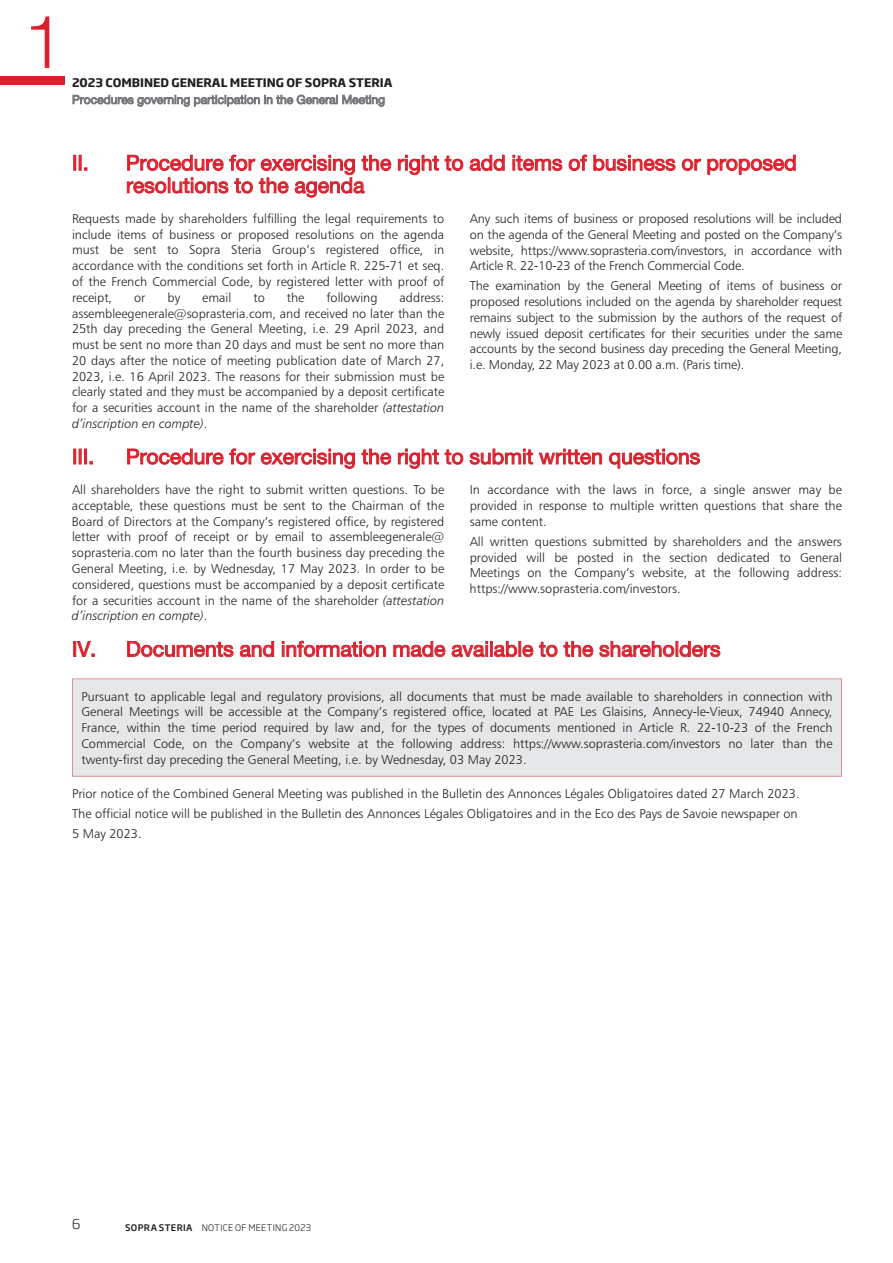
<style>
.page{position:relative;width:893px;height:1263px;background:#fff}
.page>*{position:absolute;margin:0;border:0;box-sizing:border-box;transform-origin:0 0}
.t1{font:300 73.5px "Helvetica Neue LT Std";color:#da202d}
.t2{font:21px/22.5px "Helvetica Neue LT Std";color:#da202d}
.t3{font:300 13.5px "Soho Gothic Pro";color:#231f20}
.t4{font:12.75px/15.8px "Humanist 777 BT Light B";color:#231f20;text-align:justify}
.t5{font:12.75px "Humanist 777 BT Light Italic B";color:#231f20}
.t6{font:12px "Helvetica Neue LT Std";color:#76787b}
.t7{font:700 11.7px "Soho Gothic Pro";color:#231f20}
.t8{font:300 9px "Soho Gothic Pro";letter-spacing:.035em;color:#231f20}
.s1{font-family:"Noto Sans"}
.s2{font-family:"Humanist 777 BT Light Italic B"}
.s3{font-family:"Humanist 777 BT Light B"}
.s4{font-weight:500}
</style>
<div class="page">
<div style="left:0;top:76px;width:65px;height:9px;background:#da202d"></div>
<div style="left:72px;top:679px;width:770px;height:97px;background:#e6e7e9"></div>
<h1 class="t1" style="left:24px;top:-3px;width:42px">1</h1>
<p class="t7" style="left:72px;top:73px;width:322px">2023 COMBINED GENERAL MEETING OF SOPRA STERIA</p>
<p class="t6" style="left:72px;top:92px;width:315px">Procedures governing participation in the General Meeting</p>
<h2 class="t2" style="left:126px;top:151px;width:672px;text-indent:-54px">II. Procedure for exercising the right to add items of business or proposed resolutions to the agenda</h2>
<p class="t4" style="left:72px;top:210px;width:374px">Requests made by shareholders fulfilling the legal requirements to include items of business or proposed resolutions on the agenda must be sent to Sopra Steria Group’s registered office, in accordance with the conditions set forth in Article R. 225<span class="s1">‑</span>71 et seq. of the French Commercial Code, by registered letter with proof of receipt,</p>
<p class="t4" style="left:470px;top:211px;width:374px">Any such items of business or proposed resolutions will be included on the agenda of the General Meeting and posted on the Company’s website, https://www.soprasteria.com/investors, in accordance with Article R. 22<span class="s1">‑</span>10<span class="s1">‑</span>23 of the French Commercial Code.</p>
<p class="t4" style="left:470px;top:278px;width:374px">The examination by the General Meeting of items of business or proposed resolutions included on the agenda by shareholder request remains subject to the submission by the authors of the request of newly issued deposit certificates for their securities under the same accounts by the second business day preceding the General Meeting, i.e. Monday, 22 May 2023 at 0.00 a.m. (Paris time).</p>
<p class="t4" style="left:134px;top:289px;width:13px">or</p>
<p class="t4" style="left:168px;top:289px;width:14px">by</p>
<p class="t4" style="left:202px;top:289px;width:31px">email</p>
<p class="t4" style="left:253px;top:289px;width:13px">to</p>
<p class="t4" style="left:287px;top:289px;width:19px">the</p>
<p class="t4" style="left:326px;top:289px;width:53px">following</p>
<p class="t4" style="left:72px;top:289px;width:374px;text-indent:328px">address: assembleegenerale@soprasteria.com, and received no later than the 25th day preceding the General Meeting, i.e. 29 April 2023, and must be sent no more than 20 days and must be sent no more than 20 days after the notice of meeting publication date of March 27, 2023, i.e. 16 April 2023. The reasons for their submission must be clearly stated and they must be accompanied by a deposit certificate for a securities account in the name of the shareholder <span class="s2">(attestation</span></p>
<p class="t5" style="left:72px;top:415px;width:137px">d’inscription en compte)<span class="s3">.</span></p>
<h2 class="t2" style="left:72px;top:445px;width:24px">III.</h2>
<h2 class="t2" style="left:126px;top:445px;width:576px">Procedure for exercising the right to submit written questions</h2>
<p class="t4" style="left:72px;top:482px;width:374px">All shareholders have the right to submit written questions. To be acceptable, these questions must be sent to the Chairman of the Board of Directors at the Company’s registered office, by registered letter with proof of receipt or by email to assembleegenerale@ soprasteria.com no later than the fourth business day preceding the General Meeting, i.e. by Wednesday, 17 May 2023. In order to be considered, questions must be accompanied by a deposit certificate for a securities account in the name of the shareholder <span class="s2">(attestation</span></p>
<p class="t5" style="left:72px;top:608px;width:137px">d’inscription en compte)<span class="s3">.</span></p>
<p class="t4" style="left:470px;top:482px;width:374px">In accordance with the laws in force, a single answer may be provided in response to multiple written questions that share the same content.</p>
<p class="t4" style="left:470px;top:533px;width:374px">All written questions submitted by shareholders and the answers provided will be posted in the section dedicated to General Meetings on the Company’s website, at the following address: https://www.soprasteria.com/investors.</p>
<h2 class="t2" style="left:72px;top:637px;width:650px">IV. Documents and information made available to the shareholders</h2>
<p class="t4" style="left:81px;top:688px;width:753px">Pursuant to applicable legal and regulatory provisions, all documents that must be made available to shareholders in connection with General Meetings will be accessible at the Company’s registered office, located at PAE Les Glaisins, Annecy<span class="s1">‑</span>le<span class="s1">‑</span>Vieux, 74940 Annecy, France, within the time period required by law and, for the types of documents mentioned in Article R. 22<span class="s1">‑</span>10<span class="s1">‑</span>23 of the French Commercial Code, on the Company’s website at the following address: https://www.soprasteria.com/investors no later than the twenty<span class="s1">‑</span>first day preceding the General Meeting, i.e. by Wednesday, 03 May 2023.</p>
<p class="t4" style="left:72px;top:783px;width:729px;line-height:20px;text-align:left">Prior notice of the Combined General Meeting was published in the Bulletin des Annonces Légales Obligatoires dated 27 March 2023.<br>The official notice will be published in the Bulletin des Annonces Légales Obligatoires and in the Eco des Pays de Savoie newspaper on<br>5 May 2023.</p>
<p class="t3" style="left:72px;top:1214px;width:10px">6</p>
<p class="t8" style="left:125px;top:1221px;width:187px"><span class="s4">SOPRA STERIA</span> NOTICE OF MEETING 2023</p>
</div>
